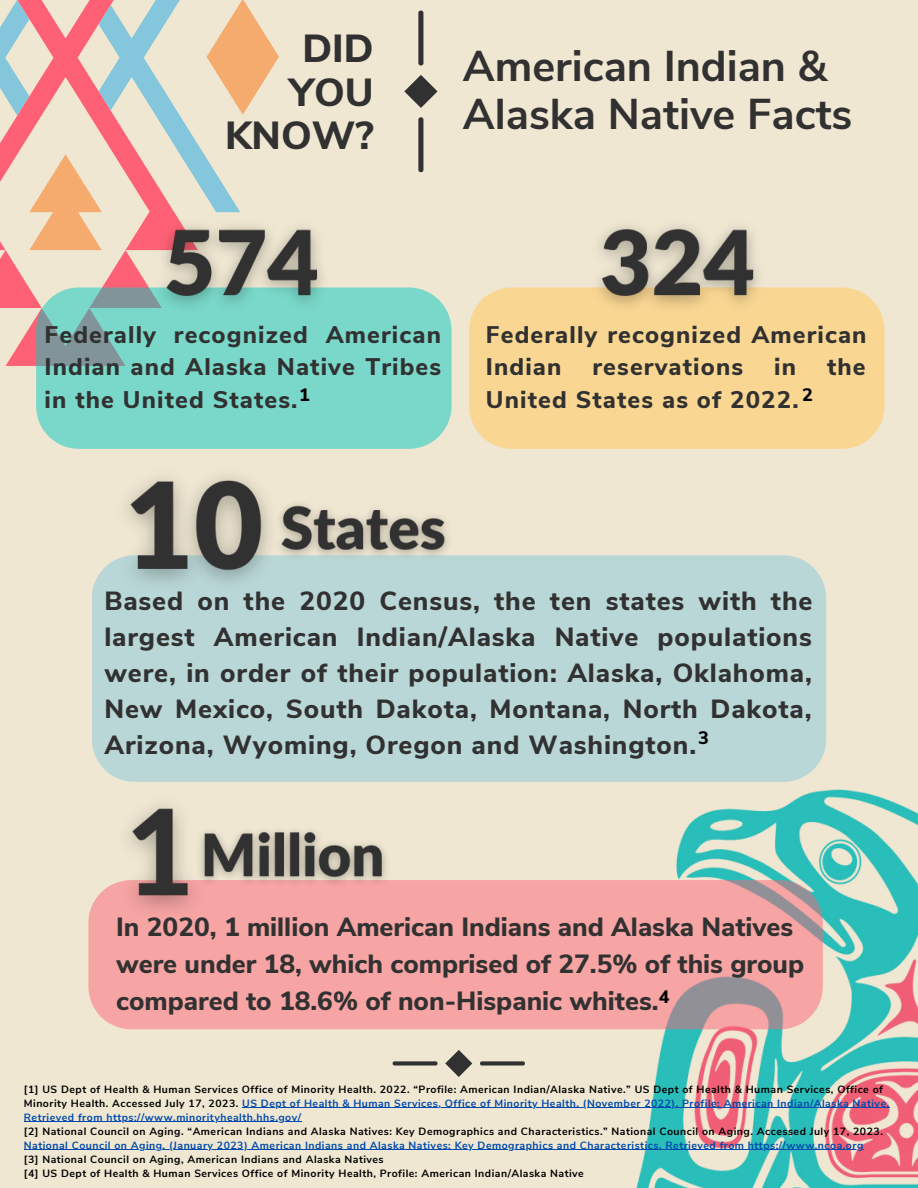
<style>
.page{position:relative;width:918px;height:1188px;background:#efe7d2}
.page>*{position:absolute;margin:0;border:0;box-sizing:border-box;transform-origin:0 0}
.t1{font:700 43.05px/48.3px "Nunito Sans";color:#323131}
.t2{font:800 39.15px/43.8px "Nunito Sans";color:#323131;text-align:right}
.t3{font:800 26.25px/36px "Nunito Sans";color:#323131}
.t4{font:800 24px/32.7px "Nunito Sans";letter-spacing:.045em;color:#323131;text-align:justify}
.t5{font:800 18px "Nunito Sans";color:#000}
.t6{font:700 10.5px/14px "Nunito Sans";letter-spacing:.045em;color:#000}
.t7{font:700 10.5px "Nunito Sans";letter-spacing:.045em;color:#004aad}
.s1{color:#004aad}
</style>
<div class="page">
<img style="left:580px;top:790px;width:338px;height:398px">
<svg style="left:0;top:250px;width:143px;height:116px"></svg>
<svg style="left:0;top:0;width:279px;height:250px"></svg>
<svg style="left:36px;top:287px;width:415px;height:162px;background:#7dd3c5"></svg>
<div style="left:469px;top:287px;width:415px;height:162px;background:#f9d692"></div>
<svg style="left:418px;top:10px;width:5px;height:56px"></svg>
<svg style="left:418px;top:117px;width:5px;height:56px"></svg>
<svg style="left:404px;top:75px;width:34px;height:33px"></svg>
<div style="left:92px;top:555px;width:734px;height:227px;background:#bad7d7"></div>
<svg style="left:392px;top:1061px;width:46px;height:5px"></svg>
<svg style="left:480px;top:1061px;width:45px;height:5px"></svg>
<svg style="left:445px;top:1050px;width:27px;height:27px"></svg>
<svg style="left:88px;top:880px;width:735px;height:149px;background:#efa3a3"></svg>
<img style="left:95px;top:773px;width:129px;height:180px">
<img style="left:186px;top:816px;width:214px;height:89px">
<img style="left:95px;top:447px;width:203px;height:179px">
<img style="left:267px;top:490px;width:193px;height:89px">
<img style="left:143px;top:206px;width:197px;height:132px">
<img style="left:579px;top:226px;width:197px;height:112px">
<hr style="left:242px;top:1107px;width:648px;height:1px;background:#004aad">
<hr style="left:24px;top:1121px;width:278px;height:1px;background:#004aad">
<hr style="left:24px;top:1149px;width:840px;height:1px;background:#004aad">
<h2 class="t2" style="left:225px;top:24px;width:150px">DID<br>YOU<br>KNOW?</h2>
<h1 class="t1" style="left:463px;top:39px;width:391px">American Indian &amp;<br>Alaska Native Facts</h1>
<h3 class="t4" style="left:45px;top:317px;width:398px">Federally recognized American Indian and Alaska Native Tribes in the United States.<sup>1</sup></h3>
<h3 class="t4" style="left:486px;top:317px;width:382px">Federally recognized American<br>Indian</h3>
<h3 class="t4" style="left:593px;top:349px;width:152px">reservations</h3>
<h3 class="t4" style="left:774px;top:349px;width:23px">in</h3>
<h3 class="t4" style="left:827px;top:349px;width:40px">the</h3>
<h3 class="t4" style="left:486px;top:382px;width:329px">United States as of 2022. <sup>2</sup></h3>
<p class="t3" style="left:104px;top:581px;width:710px;text-align:justify">Based on the 2020 Census, the ten states with the largest American Indian/Alaska Native populations were, in order of their population: Alaska, Oklahoma, New Mexico, South Dakota, Montana, North Dakota, Arizona, Wyoming, Oregon and Washington.</p>
<h3 class="t5" style="left:698px;top:724px;width:12px">3</h3>
<h3 class="t3" style="left:116px;top:907px;width:689px;line-height:37.2px">In 2020, 1 million American Indians and Alaska Natives were under 18, which comprised of 27.5% of this group compared to 18.6% of non-Hispanic whites.</h3>
<h3 class="t5" style="left:659px;top:983px;width:12px">4</h3>
<p class="t6" style="left:24px;top:1081px;width:867px">[1] US Dept of Health &amp; Human Services Office of Minority Health. 2022. “Profile: American Indian/Alaska Native.” US Dept of Health &amp; Human Services, Office of<br>Minority Health. Accessed July 17, 2023. <span class="s1">US Dept of Health &amp; Human Services, Office of Minority Health. (November 2022). Profile: American Indian/Alaska Native.<br>Retrieved from https://www.minorityhealth.hhs.gov/</span></p>
<p class="t6" style="left:24px;top:1123px;width:861px">[2] National Council on Aging. “American Indians and Alaska Natives: Key Demographics and Characteristics.” National Council on Aging. Accessed July 17, 2023.</p>
<p class="t7" style="left:24px;top:1137px;width:841px">National Council on Aging. (January 2023) American Indians and Alaska Natives: Key Demographics and Characteristics. Retrieved from https://www.ncoa.org</p>
<p class="t6" style="left:24px;top:1151px;width:562px">[3] National Council on Aging, American Indians and Alaska Natives<br>[4] US Dept of Health &amp; Human Services Office of Minority Health, Profile: American Indian/Alaska Native</p>
</div>
